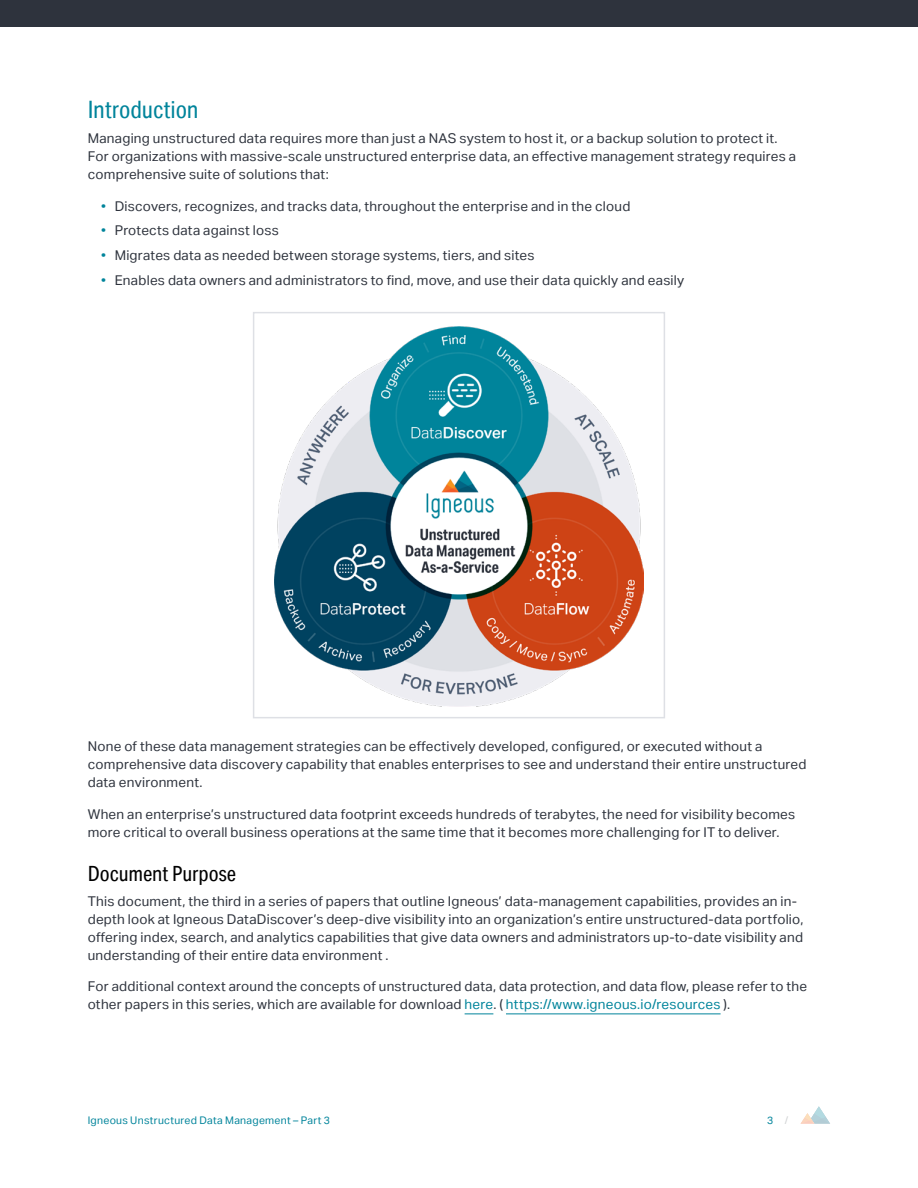
<style>
.page{position:relative;width:918px;height:1188px;background:#fff}
.page>*{position:absolute;margin:0;border:0;box-sizing:border-box;transform-origin:0 0}
.t1{font:24px "Aktiv Grotesk Cd";letter-spacing:-.005em;color:#00849b}
.t2{font:21px "Aktiv Grotesk Cd";color:#000}
.t3{font:13.5px/18px "Aktiv Grotesk";letter-spacing:.02em;color:#2e333d}
.t4{font:10.5px "Aktiv Grotesk";letter-spacing:.03em;color:#00849b}
.s1{color:#00849b}
.s2{color:#d1d3d4}
</style>
<div class="page">
<div style="left:0;top:0;width:918px;height:27px;background:#2e333d"></div>
<svg style="left:801px;top:1106px;width:29px;height:18px"></svg>
<svg style="left:465px;top:1014px;width:28px;height:1px"></svg>
<hr style="left:506px;top:1014px;width:215px;height:1px;background:#00849b">
<img style="left:275px;top:326px;width:368px;height:380px">
<div style="left:253px;top:312px;width:412px;height:406px;border:2px solid #dee0e5"></div>
<h1 class="t1" style="left:88px;top:96px;width:112px">Introduction</h1>
<p class="t3" style="left:88px;top:129px;width:710px">Managing unstructured data requires more than just a NAS system to host it, or a backup solution to protect it.<br>For organizations with massive-scale unstructured enterprise data, an effective management strategy requires a comprehensive suite of solutions that:</p>
<p class="t3" style="left:101px;top:197px;width:531px"><span class="s1">•</span> Discovers, recognizes, and tracks data, throughout the enterprise and in the cloud</p>
<p class="t3" style="left:101px;top:221px;width:179px"><span class="s1">•</span> Protects data against loss</p>
<p class="t3" style="left:101px;top:246px;width:435px"><span class="s1">•</span> Migrates data as needed between storage systems, tiers, and sites</p>
<p class="t3" style="left:101px;top:271px;width:585px"><span class="s1">•</span> Enables data owners and administrators to find, move, and use their data quickly and easily</p>
<p class="t3" style="left:88px;top:737px;width:720px">None of these data management strategies can be effectively developed, configured, or executed without a comprehensive data discovery capability that enables enterprises to see and understand their entire unstructured data environment.</p>
<p class="t3" style="left:88px;top:805px;width:709px">When an enterprise’s unstructured data footprint exceeds hundreds of terabytes, the need for visibility becomes more critical to overall business operations at the same time that it becomes more challenging for IT to deliver.</p>
<h2 class="t2" style="left:88px;top:861px;width:150px">Document Purpose</h2>
<p class="t3" style="left:88px;top:892px;width:717px">This document, the third in a series of papers that outline Igneous’ data-management capabilities, provides an in&shy;depth look at Igneous DataDiscover’s deep-dive visibility into an organization’s entire unstructured-data portfolio, offering index, search, and analytics capabilities that give data owners and administrators up-to-date visibility and understanding of their entire data environment .</p>
<p class="t3" style="left:88px;top:977px;width:721px">For additional context around the concepts of unstructured data, data protection, and data flow, please refer to the other papers in this series, which are available for download <span class="s1">here</span>. ( <span class="s1">https://www.igneous.io/resources</span> ).</p>
<p class="t4" style="left:88px;top:1114px;width:244px">Igneous Unstructured Data Management – Part 3</p>
<p class="t4" style="left:767px;top:1114px;width:23px">3 <span class="s2">/</span></p>
</div>
